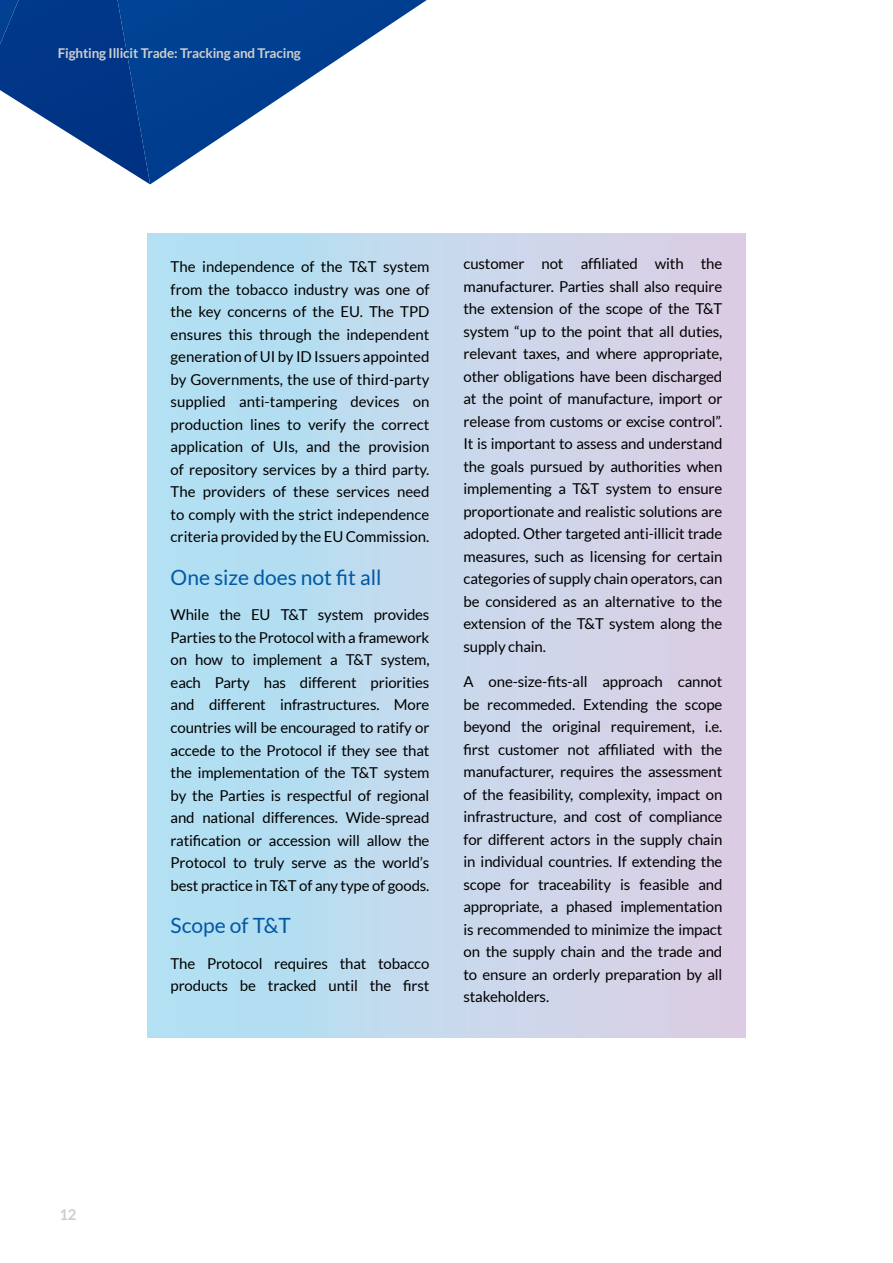
<style>
.page{position:relative;width:893px;height:1263px;background:#fff}
.page>*{position:absolute;margin:0;border:0;box-sizing:border-box;transform-origin:0 0}
.t1{font:21px "Lato";color:#0058a4}
.t2{font:15px/22.5px "Lato";letter-spacing:-.01em;color:#000;text-align:justify}
.t3{font:700 15px "Lato";color:#cccecf}
.t4{font:700 13.5px "Lato";letter-spacing:-.01em;color:#cccecf}
</style>
<div class="page">
<img style="left:150px;top:0;width:277px;height:184px">
<img style="left:0;top:0;width:150px;height:184px">
<div style="left:0;top:0;width:88px;height:81px;background:#013789"></div>
<div style="left:148px;top:234px;width:597px;height:803px;background:linear-gradient(to right,#aee2f4,#decee4)"></div>
<p class="t4" style="left:58px;top:45px;width:244px">Fighting Illicit Trade: Tracking and Tracing</p>
<p class="t2" style="left:171px;top:256px;width:260px">The independence of the T&amp;T system from the tobacco industry was one of the key concerns of the EU. The TPD ensures this through the independent generation of UI by ID Issuers appointed by Governments, the use of third-party supplied anti-tampering devices on production lines to verify the correct application of UIs, and the provision of repository services by a third party.<br>The providers of these services need to comply with the strict independence criteria provided by the EU Commission.</p>
<h1 class="t1" style="left:171px;top:566px;width:212px">One size does not fit all</h1>
<p class="t2" style="left:171px;top:604px;width:260px">While the EU T&amp;T system provides Parties to the Protocol with a framework on how to implement a T&amp;T system, each Party has different priorities and different infrastructures. More countries will be encouraged to ratify or accede to the Protocol if they see that the implementation of the T&amp;T system by the Parties is respectful of regional and national differences. Wide-spread ratification or accession will allow the Protocol to truly serve as the world’s best practice in T&amp;T of any type of goods.</p>
<h1 class="t1" style="left:171px;top:914px;width:122px">Scope of T&amp;T</h1>
<p class="t2" style="left:171px;top:952px;width:260px">The Protocol requires that tobacco products be tracked until the first</p>
<p class="t2" style="left:463px;top:253px;width:260px">customer not affiliated with the manufacturer. Parties shall also require the extension of the scope of the T&amp;T system “up to the point that all duties, relevant taxes, and where appropriate, other obligations have been discharged at the point of manufacture, import or release from customs or excise control”.<br>It is important to assess and understand the goals pursued by authorities when implementing a T&amp;T system to ensure proportionate and realistic solutions are adopted. Other targeted anti-illicit trade measures, such as licensing for certain categories of supply chain operators, can be considered as an alternative to the extension of the T&amp;T system along the supply chain.</p>
<p class="t2" style="left:463px;top:670px;width:260px">A one-size-fits-all approach cannot be recommeded. Extending the scope beyond the original requirement, i.e. first customer not affiliated with the manufacturer, requires the assessment of the feasibility, complexity, impact on infrastructure, and cost of compliance for different actors in the supply chain in individual countries. If extending the scope for traceability is feasible and appropriate, a phased implementation is recommended to minimize the impact on the supply chain and the trade and to ensure an orderly preparation by all stakeholders.</p>
<p class="t3" style="left:60px;top:1206px;width:19px">12</p>
</div>
